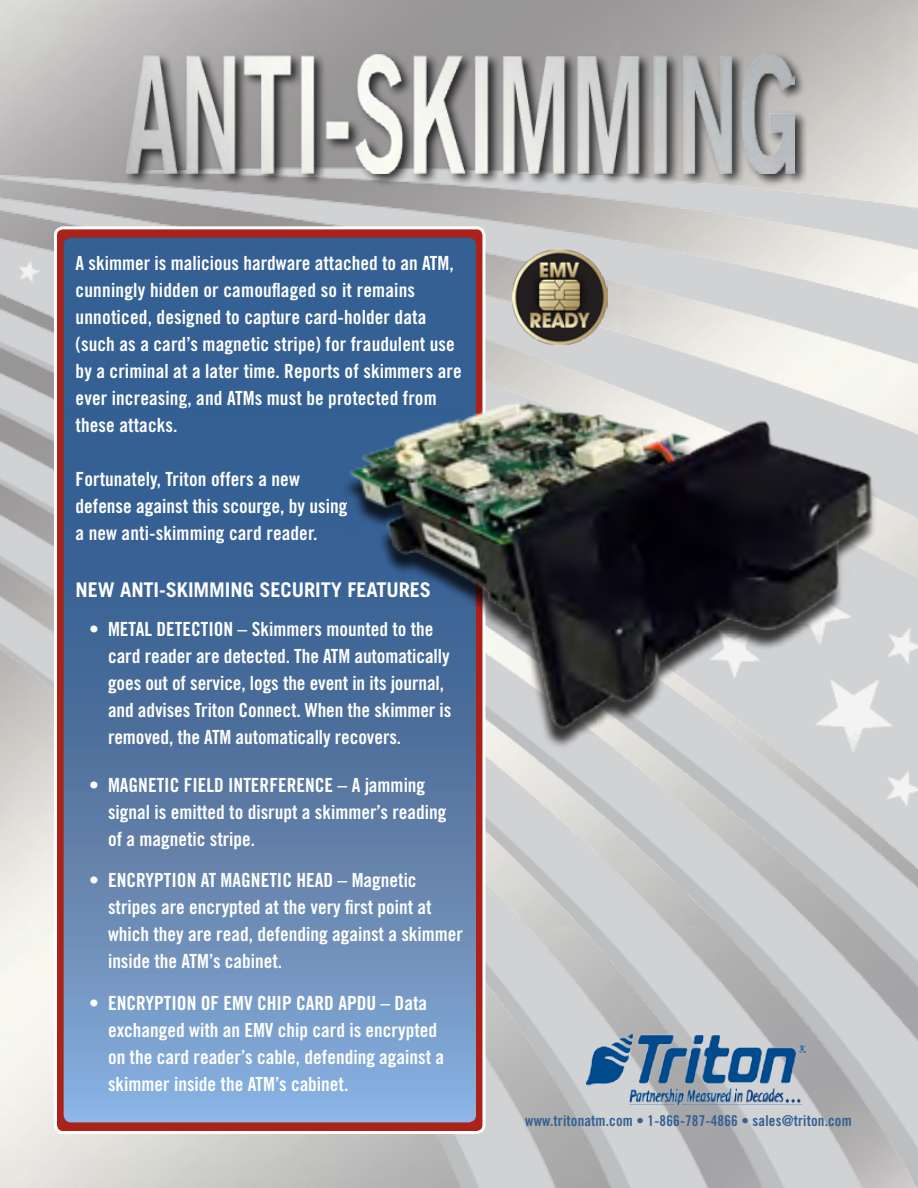
<style>
.page{position:relative;width:918px;height:1188px;background:#fff}
.page>*{position:absolute;margin:0;border:0;box-sizing:border-box;transform-origin:0 0}
.t1{font:700 20.25px "Trade Gothic LT Std";letter-spacing:-.005em;color:#fff}
.t2{font:19.5px/27px "Trade Gothic LT Std Bd Cn 20";color:#fff}
.t3{font:15px "Trade Gothic LT Std Bd Cn 20";letter-spacing:.01em;color:#346094}
.s1{font-family:"Trade Gothic LT Std";font-weight:700}
</style>
<div class="page">
<svg style="left:0;top:0;width:918px;height:85px;background:#b0aead"></svg>
<img style="left:0;top:85px;width:918px;height:1103px">
<div style="left:123px;top:51px;width:685px;height:137px;background:#000;opacity:.75"></div>
<img style="left:126px;top:54px;width:668px;height:119px">
<img style="left:587px;top:1034px;width:218px;height:70px">
<svg style="left:56px;top:228px;width:428px;height:904px;background:#a42722"></svg>
<div style="left:54px;top:226px;width:431px;height:908px;border:3px solid #fff;border-radius:8px"></div>
<svg style="left:64px;top:238px;width:412px;height:884px;background:#547aa9"></svg>
<img style="left:322px;top:342px;width:596px;height:462px">
<img style="left:511px;top:249px;width:97px;height:96px">
<p class="t2" style="left:76px;top:249px;width:388px">A skimmer is malicious hardware attached to an ATM, cunningly hidden or camouflaged so it remains unnoticed, designed to capture card-holder data (such as a card’s magnetic stripe) for fraudulent use by a criminal at a later time. Reports of skimmers are ever increasing, and ATMs must be protected from these attacks.</p>
<p class="t2" style="left:76px;top:465px;width:273px">Fortunately, Triton offers a new defense against this scourge, by using a new anti-skimming card reader.</p>
<p class="t1" style="left:76px;top:577px;width:357px">NEW ANTI-SKIMMING SECURITY FEATURES</p>
<p class="t2" style="left:108px;top:615px;width:345px;text-indent:-19px"><span class="s1">•</span> METAL DETECTION – Skimmers mounted to the card reader are detected. The ATM automatically goes out of service, logs the event in its journal, and advises Triton Connect. When the skimmer is removed, the ATM automatically recovers.</p>
<p class="t2" style="left:108px;top:771px;width:340px;text-indent:-19px"><span class="s1">•</span> MAGNETIC FIELD INTERFERENCE – A jamming signal is emitted to disrupt a skimmer’s reading of a magnetic stripe.</p>
<p class="t2" style="left:108px;top:866px;width:357px;text-indent:-19px"><span class="s1">•</span> ENCRYPTION AT MAGNETIC HEAD – Magnetic stripes are encrypted at the very first point at which they are read, defending against a skimmer inside the ATM’s cabinet.</p>
<p class="t2" style="left:108px;top:989px;width:338px;text-indent:-19px"><span class="s1">•</span> ENCRYPTION OF EMV CHIP CARD APDU – Data exchanged with an EMV chip card is encrypted on the card reader’s cable, defending against a skimmer inside the ATM’s cabinet.</p>
<p class="t3" style="left:525px;top:1112px;width:328px">www.tritonatm.com • 1-866-787-4866 • sales@triton.com</p>
</div>
